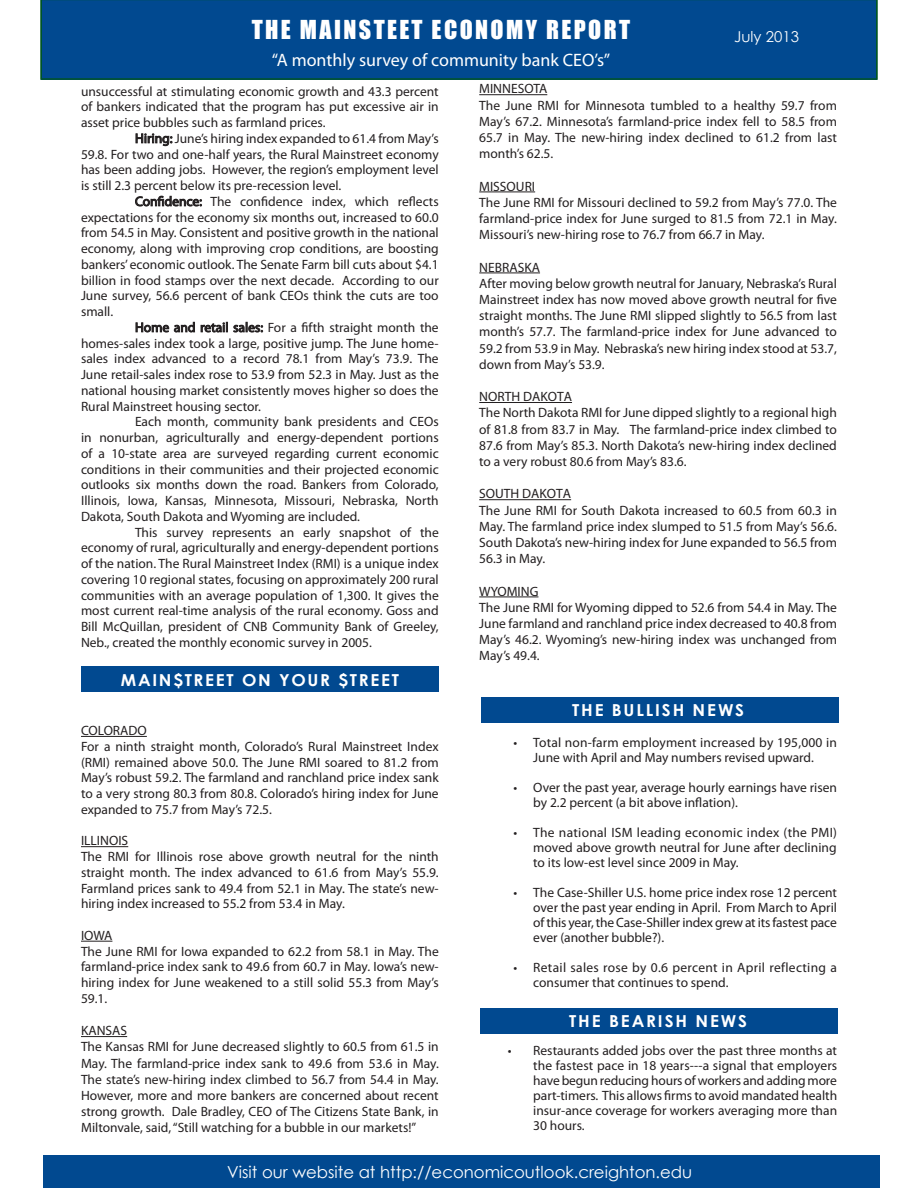
<style>
.page{position:relative;width:918px;height:1188px;background:#fff}
.page>*{position:absolute;margin:0;border:0;box-sizing:border-box;transform-origin:0 0}
.t1{font:24px "Impact";letter-spacing:.1em;color:#fff}
.t2{font:18px "Myriad Pro";color:#fff}
.t3{font:16.5px "Century Gothic";color:#fff}
.karan{font:700 16.5px "Century Gothic";letter-spacing:.1em;color:#fff;scale:1.04 1}
.Paragraph_Style_1{font:700 16.5px "Century Gothic";letter-spacing:.105em;color:#fff;scale:1.04 1}
.t4{font:15px "Century Gothic";color:#fff}
.karan_last_month{font:13.5px/15.8px "Myriad Pro";color:#231f20;text-align:justify}
.karan-2{font:13.5px/15px "Myriad Pro";color:#231f20;text-align:justify}
.Paragraph_Style_1-2{font:13.5px/16.2px "Myriad Pro";color:#231f20;text-align:justify}
.karan-3{font:13.5px/15px "Myriad Pro";letter-spacing:.02em;color:#231f20}
</style>
<div class="page">
<div style="left:43px;top:1155px;width:837px;height:33px;background:#014990"></div>
<div style="left:40px;top:0;width:838px;height:80px;background:#014990"></div>
<div style="left:480px;top:1008px;width:358px;height:26px;background:#014990"></div>
<div style="left:481px;top:698px;width:357px;height:25px;background:#014990"></div>
<div style="left:81px;top:666px;width:358px;height:26px;background:#014990"></div>
<hr style="left:81px;top:736px;width:66px;height:1px;background:#231f20">
<hr style="left:81px;top:846px;width:47px;height:1px;background:#231f20">
<hr style="left:81px;top:941px;width:31px;height:1px;background:#231f20">
<hr style="left:81px;top:1036px;width:46px;height:1px;background:#231f20">
<svg style="left:135px;top:133px;width:37px;height:13px"></svg>
<svg style="left:135px;top:195px;width:67px;height:12px"></svg>
<svg style="left:135px;top:321px;width:128px;height:12px"></svg>
<hr style="left:479px;top:94px;width:68px;height:1px;background:#231f20">
<hr style="left:479px;top:192px;width:56px;height:1px;background:#231f20">
<hr style="left:479px;top:273px;width:61px;height:1px;background:#231f20">
<hr style="left:479px;top:402px;width:93px;height:1px;background:#231f20">
<hr style="left:479px;top:499px;width:92px;height:1px;background:#231f20">
<hr style="left:479px;top:597px;width:59px;height:1px;background:#231f20">
<p class="t1" style="left:252px;top:11px;width:380px">THE MAINSTEET ECONOMY REPORT</p>
<p class="t2" style="left:272px;top:49px;width:340px">“A monthly survey of community bank CEO’s”</p>
<p class="t4" style="left:734px;top:26px;width:66px">July 2013</p>
<p class="t4" style="left:734px;top:29px;width:71px">May 2013</p>
<p class="karan_last_month" style="left:81px;top:83px;width:359px">unsuccessful at stimulating economic growth and 43.3 percent of bankers indicated that the program has put excessive air in asset price bubbles such as farmland prices.</p>
<p class="karan_last_month" style="left:81px;top:130px;width:359px;text-indent:54px">Hiring: June’s hiring index expanded to 61.4 from May’s 59.8. For two and one-half years, the Rural Mainstreet economy has been adding jobs. However, the region’s employment level is still 2.3 percent below its pre-recession level.</p>
<p class="karan_last_month" style="left:81px;top:193px;width:359px;text-indent:54px">Confidence: The confidence index, which reflects expectations for the economy six months out, increased to 60.0 from 54.5 in May. Consistent and positive growth in the national economy, along with improving crop conditions, are boosting bankers’ economic outlook. The Senate Farm bill cuts about $4.1 billion in food stamps over the next decade. According to our June survey, 56.6 percent of bank CEOs think the cuts are too small.</p>
<p class="karan_last_month" style="left:81px;top:319px;width:359px;text-indent:54px">Home and retail sales: For a fifth straight month the homes-sales index took a large, positive jump. The June home&shy;sales index advanced to a record 78.1 from May’s 73.9. The June retail-sales index rose to 53.9 from 52.3 in May. Just as the national housing market consistently moves higher so does the Rural Mainstreet housing sector.</p>
<p class="karan_last_month" style="left:81px;top:414px;width:359px;text-indent:54px">Each month, community bank presidents and CEOs in nonurban, agriculturally and energy-dependent portions of a 10-state area are surveyed regarding current economic conditions in their communities and their projected economic outlooks six months down the road. Bankers from Colorado, Illinois, Iowa, Kansas, Minnesota, Missouri, Nebraska, North Dakota, South Dakota and Wyoming are included.</p>
<p class="karan_last_month" style="left:81px;top:524px;width:359px;text-indent:54px">This survey represents an early snapshot of the economy of rural, agriculturally and energy-dependent portions of the nation. The Rural Mainstreet Index (RMI) is a unique index covering 10 regional states, focusing on approximately 200 rural communities with an average population of 1,300. It gives the most current real-time analysis of the rural economy. Goss and Bill McQuillan, president of CNB Community Bank of Greeley, Neb., created the monthly economic survey in 2005.</p>
<p class="karan" style="left:121px;top:668px;width:269px">MAIN$TREET ON YOUR $TREET</p>
<p class="karan_last_month" style="left:81px;top:722px;width:67px">COLORADO</p>
<p class="karan_last_month" style="left:81px;top:738px;width:359px">For a ninth straight month, Colorado’s Rural Mainstreet Index (RMI) remained above 50.0. The June RMI soared to 81.2 from May’s robust 59.2. The farmland and ranchland price index sank to a very strong 80.3 from 80.8. Colorado’s hiring index for June expanded to 75.7 from May’s 72.5.</p>
<p class="karan_last_month" style="left:81px;top:833px;width:49px">ILLINOIS</p>
<p class="karan_last_month" style="left:81px;top:848px;width:359px">The RMI for Illinois rose above growth neutral for the ninth straight month. The index advanced to 61.6 from May’s 55.9.<br>Farmland prices sank to 49.4 from 52.1 in May. The state’s new&shy;hiring index increased to 55.2 from 53.4 in May.</p>
<p class="karan_last_month" style="left:81px;top:927px;width:33px">IOWA</p>
<p class="karan_last_month" style="left:81px;top:943px;width:359px">The June RMI for Iowa expanded to 62.2 from 58.1 in May. The farmland-price index sank to 49.6 from 60.7 in May. Iowa’s new&shy;hiring index for June weakened to a still solid 55.3 from May’s 59.1.</p>
<p class="karan_last_month" style="left:81px;top:1023px;width:48px">KANSAS</p>
<p class="karan_last_month" style="left:81px;top:1039px;width:359px;line-height:16.2px">The Kansas RMI for June decreased slightly to 60.5 from 61.5 in May. The farmland-price index sank to 49.6 from 53.6 in May.<br>The state’s new-hiring index climbed to 56.7 from 54.4 in May.<br>However, more and more bankers are concerned about recent strong growth. Dale Bradley, CEO of The Citizens State Bank, in Miltonvale, said, “Still watching for a bubble in our markets!”</p>
<p class="karan_last_month" style="left:479px;top:81px;width:70px">MINNESOTA</p>
<p class="karan_last_month" style="left:479px;top:97px;width:359px;line-height:16.2px">The June RMI for Minnesota tumbled to a healthy 59.7 from May’s 67.2. Minnesota’s farmland-price index fell to 58.5 from 65.7 in May. The new-hiring index declined to 61.2 from last month’s 62.5.</p>
<p class="karan_last_month" style="left:479px;top:178px;width:57px">MISSOURI</p>
<p class="karan_last_month" style="left:479px;top:194px;width:359px;line-height:16.2px">The June RMI for Missouri declined to 59.2 from May’s 77.0. The farmland-price index for June surged to 81.5 from 72.1 in May.<br>Missouri’s new-hiring rose to 76.7 from 66.7 in May.</p>
<p class="karan_last_month" style="left:479px;top:259px;width:62px">NEBRASKA</p>
<p class="karan_last_month" style="left:479px;top:275px;width:359px;line-height:16.2px">After moving below growth neutral for January, Nebraska’s Rural Mainstreet index has now moved above growth neutral for five straight months. The June RMI slipped slightly to 56.5 from last month’s 57.7. The farmland-price index for June advanced to 59.2 from 53.9 in May. Nebraska’s new hiring index stood at 53.7, down from May’s 53.9.</p>
<p class="karan_last_month" style="left:479px;top:389px;width:94px">NORTH DAKOTA</p>
<p class="karan_last_month" style="left:479px;top:405px;width:359px;line-height:16.2px">The North Dakota RMI for June dipped slightly to a regional high of 81.8 from 83.7 in May. The farmland-price index climbed to 87.6 from May’s 85.3. North Dakota’s new-hiring index declined to a very robust 80.6 from May’s 83.6.</p>
<p class="karan_last_month" style="left:479px;top:486px;width:93px">SOUTH DAKOTA</p>
<p class="karan_last_month" style="left:479px;top:502px;width:359px;line-height:16.2px">The June RMI for South Dakota increased to 60.5 from 60.3 in May. The farmland price index slumped to 51.5 from May’s 56.6.<br>South Dakota’s new-hiring index for June expanded to 56.5 from 56.3 in May.</p>
<p class="karan_last_month" style="left:479px;top:583px;width:61px">WYOMING</p>
<p class="Paragraph_Style_1-2" style="left:479px;top:599px;width:359px">The June RMI for Wyoming dipped to 52.6 from 54.4 in May. The June farmland and ranchland price index decreased to 40.8 from May’s 46.2. Wyoming’s new-hiring index was unchanged from May’s 49.4.</p>
<p class="Paragraph_Style_1" style="left:572px;top:698px;width:167px">THE BULLISH NEWS</p>
<p class="karan-2" style="left:514px;top:735px;width:325px;text-align:center">• Total non-farm employment increased by 195,000 in<br>June with April and May numbers revised upward.</p>
<p class="karan-2" style="left:533px;top:780px;width:305px;text-indent:-20px">• Over the past year, average hourly earnings have risen by 2.2 percent (a bit above inflation).</p>
<p class="karan-2" style="left:533px;top:825px;width:305px;text-indent:-20px">• The national ISM leading economic index (the PMI) moved above growth neutral for June after declining to its low-est level since 2009 in May.</p>
<p class="karan-2" style="left:533px;top:885px;width:305px;text-indent:-20px">• The Case-Shiller U.S. home price index rose 12 percent over the past year ending in April. From March to April of this year, the Case-Shiller index grew at its fastest pace ever (another bubble?).</p>
<p class="karan-3" style="left:533px;top:960px;width:305px;text-indent:-20px">• Retail sales rose by 0.6 percent in April reflecting a consumer that continues to spend.</p>
<p class="karan" style="left:569px;top:1008px;width:172px">THE BEARISH NEWS</p>
<p class="karan-2" style="left:533px;top:1043px;width:305px;text-indent:-25px">• Restaurants added jobs over the past three months at the fastest pace in 18 years---a signal that employers have begun reducing hours of workers and adding more part-timers. This allows firms to avoid mandated health insur-ance coverage for workers averaging more than 30 hours.</p>
<p class="t3" style="left:227px;top:1160px;width:467px">Visit our website at http://economicoutlook.creighton.edu</p>
</div>
